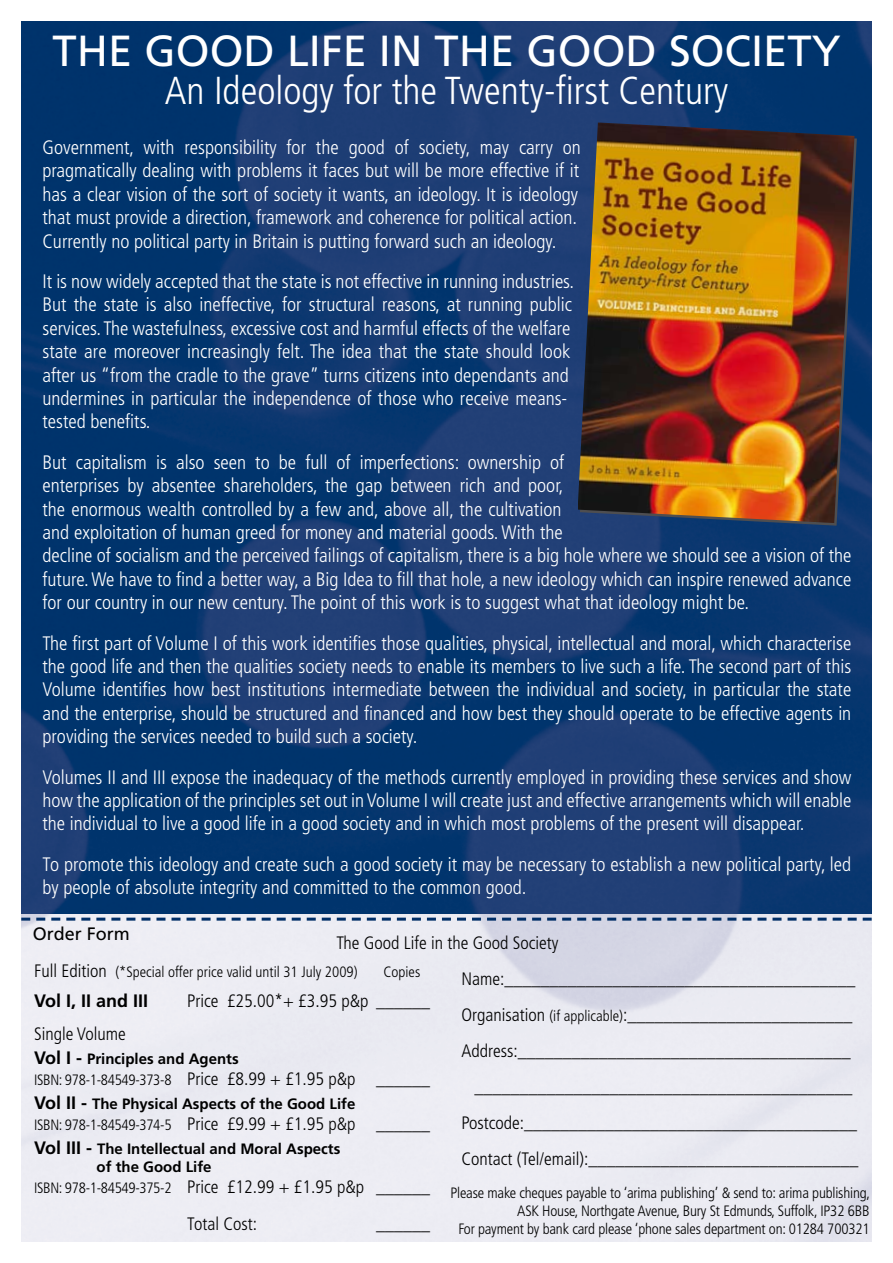
<style>
.page{position:relative;width:893px;height:1263px;background:#fff}
.page>*{position:absolute;margin:0;border:0;box-sizing:border-box;transform-origin:0 0}
.t1{font:43.5px "Frutiger";color:#fff}
.t2{font:300 condensed 39px "Frutiger";color:#fff}
.t3{font:300 condensed 19.5px/23.4px "Frutiger";color:#fff}
.t4{font:300 condensed 18px/36px "Frutiger";color:#000}
.t5{font:700 18px "Frutiger";color:#000}
.t6{font:18px "Frutiger";color:#000}
.t7{font:300 condensed 15px/18px "Frutiger";letter-spacing:-.01em;color:#000;text-align:right}
.t8{font:700 15px/18px "Frutiger";color:#000}
.s1{font-size:18px}
.s2{font-size:15px}
</style>
<div class="page">
<img style="left:21px;top:21px;width:851px;height:894px">
<svg style="left:21px;top:918px;width:851px;height:3px;background:#6a83a6"></svg>
<img style="left:578px;top:122px;width:276px;height:401px">
<h1 class="t1" style="left:53px;top:25px;width:790px">THE GOOD LIFE IN THE GOOD SOCIETY</h1>
<h2 class="t2" style="left:165px;top:68px;width:565px">An Ideology for the Twenty-first Century</h2>
<p class="t3" style="left:43px;top:136px;width:540px">Government, with responsibility for the good of society, may carry on pragmatically dealing with problems it faces but will be more effective if it has a clear vision of the sort of society it wants, an ideology. It is ideology that must provide a direction, framework and coherence for political action.<br>Currently no political party in Britain is putting forward such an ideology.</p>
<p class="t3" style="left:43px;top:270px;width:533px">It is now widely accepted that the state is not effective in running industries.<br>But the state is also ineffective, for structural reasons, at running public services. The wastefulness, excessive cost and harmful effects of the welfare state are moreover increasingly felt. The idea that the state should look after us “from the cradle to the grave” turns citizens into dependants and undermines in particular the independence of those who receive means&shy;tested benefits.</p>
<p class="t3" style="left:43px;top:451px;width:810px">But capitalism is also seen to be full of imperfections: ownership of<br>enterprises by absentee shareholders, the gap between rich and poor,<br>the enormous wealth controlled by a few and, above all, the cultivation<br>and exploitation of human greed for money and material goods. With the<br>decline of socialism and the perceived failings of capitalism, there is a big hole where we should see a vision of the future. We have to find a better way, a Big Idea to fill that hole, a new ideology which can inspire renewed advance for our country in our new century. The point of this work is to suggest what that ideology might be.</p>
<p class="t3" style="left:43px;top:631px;width:810px;text-align:justify">The first part of Volume I of this work identifies those qualities, physical, intellectual and moral, which characterise the good life and then the qualities society needs to enable its members to live such a life. The second part of this Volume identifies how best institutions intermediate between the individual and society, in particular the state and the enterprise, should be structured and financed and how best they should operate to be effective agents in providing the services needed to build such a society.</p>
<p class="t3" style="left:43px;top:765px;width:810px;text-align:justify">Volumes II and III expose the inadequacy of the methods currently employed in providing these services and show how the application of the principles set out in Volume I will create just and effective arrangements which will enable the individual to live a good life in a good society and in which most problems of the present will disappear.</p>
<p class="t3" style="left:43px;top:853px;width:810px">To promote this ideology and create such a good society it may be necessary to establish a new political party, led by people of absolute integrity and committed to the common good.</p>
<p class="t6" style="left:33px;top:923px;width:99px">Order Form</p>
<p class="t4" style="left:337px;top:925px;width:224px">The Good Life in the Good Society</p>
<p class="t7" style="left:34px;top:963px;width:325px"><span class="s1">Full Edition</span> (*Special offer price valid until 31 July 2009)</p>
<p class="t7" style="left:384px;top:963px;width:38px">Copies</p>
<p class="t5" style="left:34px;top:990px;width:116px">Vol I, II and III</p>
<p class="t4" style="left:187px;top:983px;width:244px">Price £25.00*+ £3.95 p&amp;p ______</p>
<p class="t4" style="left:34px;top:1016px;width:93px">Single Volume</p>
<p class="t8" style="left:34px;top:1049px;width:206px"><span class="s1">Vol I -</span> Principles and Agents</p>
<p class="t4" style="left:34px;top:1061px;width:398px"><span class="s2">ISBN: 978-1-84549-373-8</span> Price £8.99 + £1.95 p&amp;p ______</p>
<p class="t8" style="left:34px;top:1094px;width:323px"><span class="s1">Vol II -</span> The Physical Aspects of the Good Life</p>
<p class="t4" style="left:34px;top:1106px;width:398px"><span class="s2">ISBN: 978-1-84549-374-5</span> Price £9.99 + £1.95 p&amp;p ______</p>
<p class="t8" style="left:97px;top:1139px;width:245px;text-indent:-63px"><span class="s1">Vol III -</span> The Intellectual and Moral Aspects of the Good Life</p>
<p class="t4" style="left:187px;top:1168px;width:245px;line-height:37.5px;text-indent:-153px"><span class="s2">ISBN: 978-1-84549-375-2</span> Price £12.99 + £1.95 p&amp;p ______<br>Total Cost:</p>
<p class="t4" style="left:376px;top:1206px;width:55px">______</p>
<p class="t4" style="left:461px;top:961px;width:399px;text-align:center">Name:_______________________________________ Organisation <span class="s2">(if applicable)</span>:_________________________ Address:_____________________________________ __________________________________________ Postcode:_____________________________________ Contact (Tel/email):______________________________</p>
<p class="t7" style="left:450px;top:1184px;width:421px">Please make cheques payable to ‘arima publishing’ &amp; send to: arima publishing,<br>ASK House, Northgate Avenue, Bury St Edmunds, Suffolk, IP32 6BB<br>For payment by bank card please ‘phone sales department on: 01284 700321</p>
</div>
